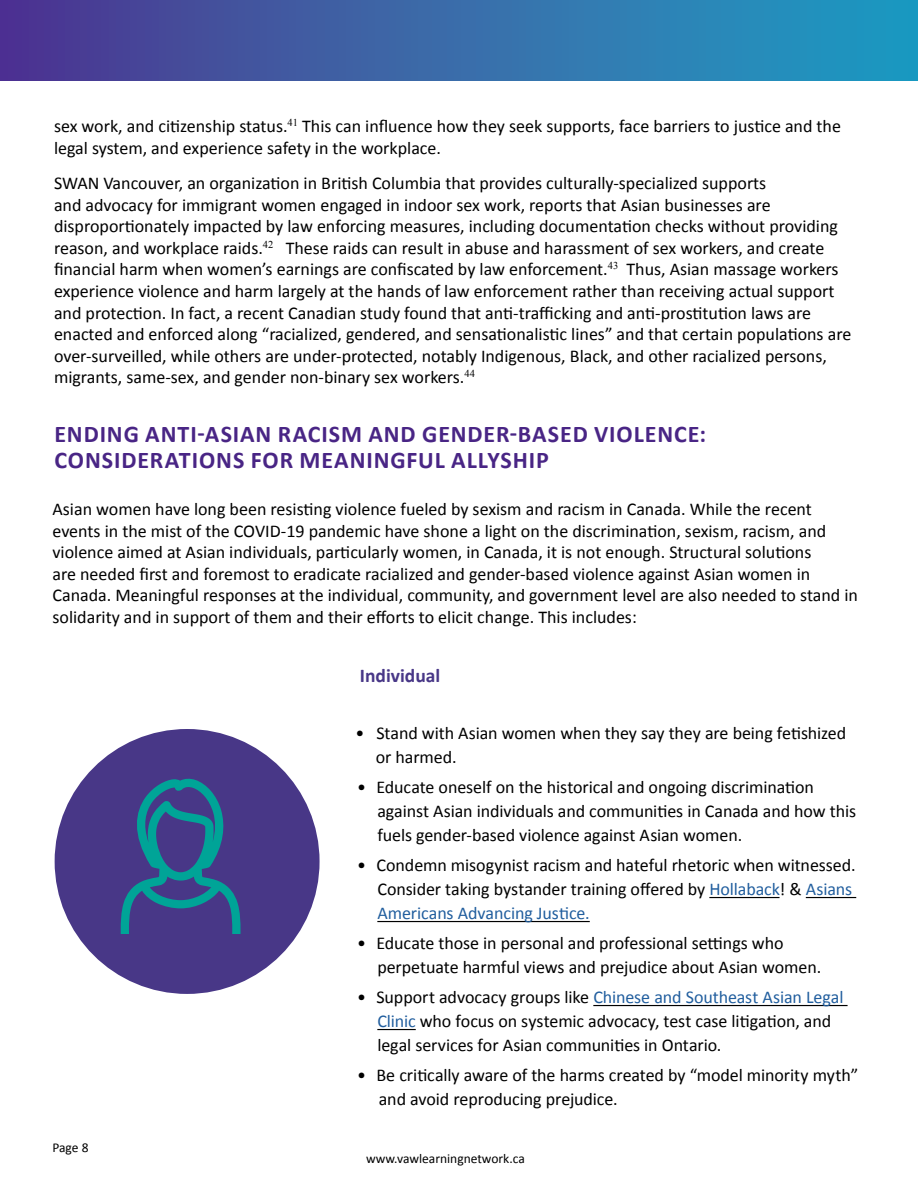
<style>
.page{position:relative;width:918px;height:1188px;background:#fff}
.page>*{position:absolute;margin:0;border:0;box-sizing:border-box;transform-origin:0 0}
.Heading{font:700 24px/25.5px "Calibri";letter-spacing:.035em;color:#492585}
.Bullet_A{font:700 19.5px "Calibri";color:#483787}
.Bullet_A-2{font:18px/21.6px "Calibri";color:#000}
.t1{font:13.5px "Calibri";color:#000}
.s1{color:#215e9e}
</style>
<div class="page">
<hr style="left:709px;top:897px;width:71px;height:1px;background:#000">
<hr style="left:806px;top:897px;width:50px;height:1px;background:#000">
<hr style="left:377px;top:921px;width:213px;height:1px;background:#000">
<hr style="left:593px;top:1005px;width:255px;height:1px;background:#000">
<hr style="left:377px;top:1029px;width:39px;height:1px;background:#000">
<div style="left:0;top:0;width:918px;height:80px;background:linear-gradient(to right,#503691,#1e9fc3)"></div>
<div style="left:55px;top:729px;width:265px;height:265px;background:#483787;border-radius:50%"></div>
<svg style="left:121px;top:779px;width:120px;height:155px"></svg>
<p class="Bullet_A-2" style="left:54px;top:115px;width:789px">sex work, and citizenship status.<sup>41</sup> This can influence how they seek supports, face barriers to justice and the legal system, and experience safety in the workplace.</p>
<p class="Bullet_A-2" style="left:54px;top:171px;width:799px">SWAN Vancouver, an organization in British Columbia that provides culturally-specialized supports<br>and advocacy for immigrant women engaged in indoor sex work, reports that Asian businesses are disproportionately impacted by law enforcing measures, including documentation checks without providing reason, and workplace raids.<sup>42</sup> These raids can result in abuse and harassment of sex workers, and create financial harm when women’s earnings are confiscated by law enforcement.<sup>43</sup> Thus, Asian massage workers experience violence and harm largely at the hands of law enforcement rather than receiving actual support and protection. In fact, a recent Canadian study found that anti-trafficking and anti-prostitution laws are enacted and enforced along “racialized, gendered, and sensationalistic lines” and that certain populations are over-surveilled, while others are under-protected, notably Indigenous, Black, and other racialized persons, migrants, same-sex, and gender non-binary sex workers.<sup>44</sup></p>
<p class="Heading" style="left:54px;top:421px;width:653px">ENDING ANTI-ASIAN RACISM AND GENDER-BASED VIOLENCE:<br>CONSIDERATIONS FOR MEANINGFUL ALLYSHIP</p>
<p class="Bullet_A-2" style="left:52px;top:497px;width:807px">Asian women have long been resisting violence fueled by sexism and racism in Canada. While the recent events in the mist of the COVID-19 pandemic have shone a light on the discrimination, sexism, racism, and violence aimed at Asian individuals, particularly women, in Canada, it is not enough. Structural solutions<br>are needed first and foremost to eradicate racialized and gender-based violence against Asian women in Canada. Meaningful responses at the individual, community, and government level are also needed to stand in solidarity and in support of them and their efforts to elicit change. This includes:</p>
<p class="Bullet_A" style="left:360px;top:662px;width:82px">Individual</p>
<p class="t1" style="left:52px;top:1139px;width:38px">Page 8</p>
<p class="Bullet_A-2" style="left:376px;top:721px;width:472px;line-height:24px;text-indent:-20px">• Stand with Asian women when they say they are being fetishized or harmed.</p>
<p class="Bullet_A-2" style="left:377px;top:775px;width:480px;line-height:24px;text-indent:-20px">• Educate oneself on the historical and ongoing discrimination against Asian individuals and communities in Canada and how this fuels gender-based violence against Asian women.</p>
<p class="Bullet_A-2" style="left:377px;top:853px;width:480px;line-height:24px;text-indent:-20px">• Condemn misogynist racism and hateful rhetoric when witnessed.<br>Consider taking bystander training offered by <span class="s1">Hollaback</span>! &amp; <span class="s1">Asians<br>Americans Advancing Justice.</span></p>
<p class="Bullet_A-2" style="left:377px;top:931px;width:445px;line-height:24px;text-indent:-20px">• Educate those in personal and professional settings who perpetuate harmful views and prejudice about Asian women.</p>
<p class="Bullet_A-2" style="left:377px;top:985px;width:468px;line-height:24px;text-indent:-20px">• Support advocacy groups like <span class="s1">Chinese and Southeast Asian Legal<br>Clinic</span> who focus on systemic advocacy, test case litigation, and legal services for Asian communities in Ontario.</p>
<p class="Bullet_A-2" style="left:379px;top:1063px;width:481px;line-height:24px;text-indent:-22px">• Be critically aware of the harms created by “model minority myth” and avoid reproducing prejudice.</p>
<p class="t1" style="left:366px;top:1150px;width:160px">www.vawlearningnetwork.ca</p>
</div>
